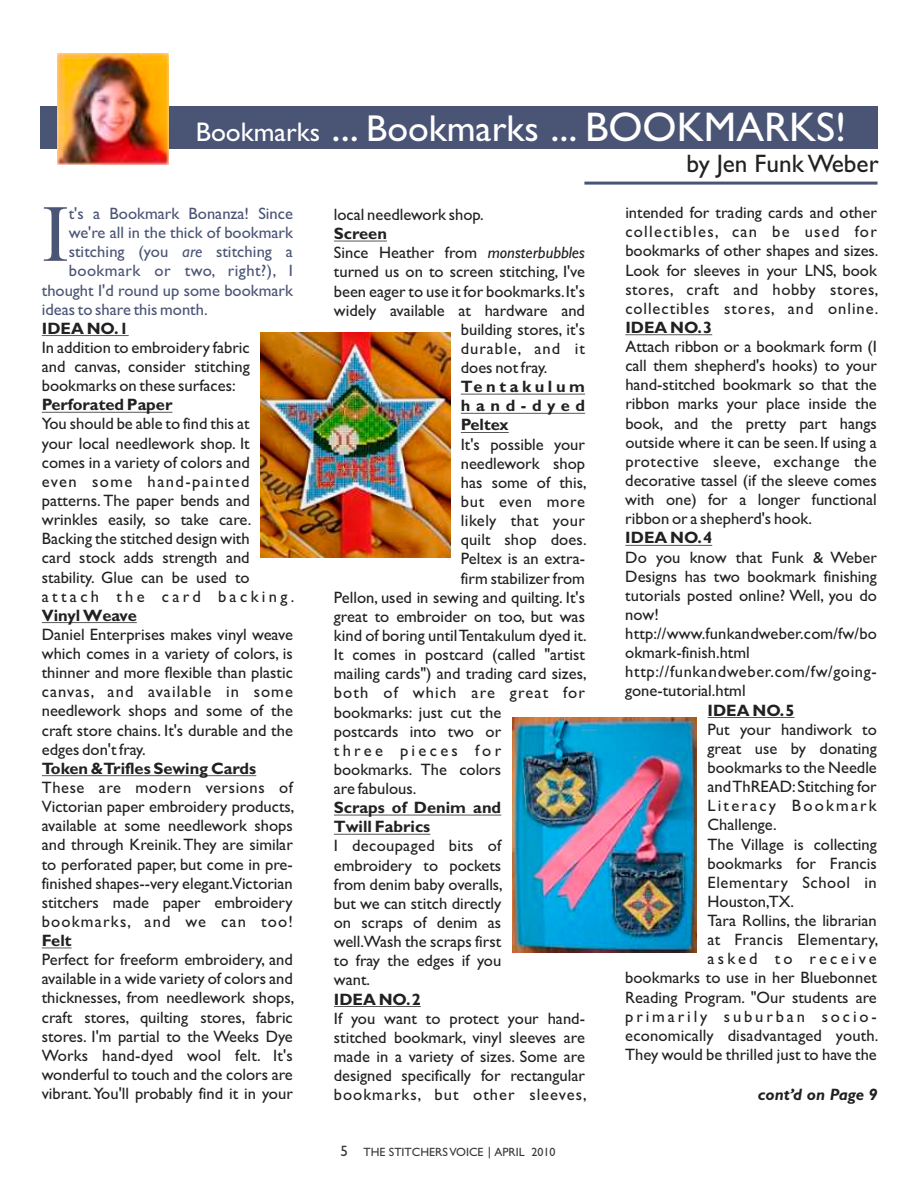
<style>
.page{position:relative;width:918px;height:1188px;background:#fff}
.page>*{position:absolute;margin:0;border:0;box-sizing:border-box;transform-origin:0 0}
.t1{font:81px "Times New Roman";color:#4a5475}
.t2{font:41.55px "Gill Sans";color:#fff}
.t3{font:25.35px "Gill Sans";color:#212121}
.t4{font:16.5px/19.2px "Gill Sans";color:#212121;text-align:justify}
.t5{font:700 16.5px/19.2px "Gill Sans";color:#212121;text-align:justify}
.t6{font:16.5px/19.2px "Gill Sans";color:#4a5475}
.t7{font:16.5px "Gill Sans";letter-spacing:.2em;color:#212121}
.t8{font:16.5px "Gill Sans";letter-spacing:.025em;color:#4a5475}
.t9{font:16.5px "Gill Sans";letter-spacing:.175em;color:#212121}
.t10{font:16.5px "Gill Sans";letter-spacing:.07em;color:#212121}
.t11{font:16.5px "Gill Sans";letter-spacing:.02em;color:#212121}
.t12{font:16.5px "Gill Sans";letter-spacing:.035em;color:#212121}
.t13{font:16.5px "Gill Sans";letter-spacing:.13em;color:#212121}
.t14{font:16.5px "Gill Sans";letter-spacing:.03em;color:#212121}
.t15{font:16.5px "Gill Sans";letter-spacing:.06em;color:#212121}
.t16{font:italic 700 16.5px "Gill Sans";color:#212121}
.t17{font:16.5px "Gill Sans";letter-spacing:.05em;color:#212121}
.t18{font:12px "Gill Sans";color:#383838}
.s1{font-size:27px}
.s2{font-size:37.5px}
.s3{font-style:italic}
.s4{font-size:15px}
.s5{font-family:"Verdana"}
</style>
<div class="page">
<div style="left:40px;top:106px;width:838px;height:42px;background:#4a5475"></div>
<img style="left:57px;top:53px;width:111px;height:111px">
<hr style="left:584px;top:182px;width:294px;height:3px;background:#4a5475">
<hr style="left:42px;top:335px;width:87px;height:1px;background:#212121">
<hr style="left:42px;top:412px;width:130px;height:1px;background:#212121">
<hr style="left:42px;top:622px;width:95px;height:1px;background:#212121">
<hr style="left:42px;top:775px;width:214px;height:1px;background:#212121">
<hr style="left:42px;top:948px;width:30px;height:1px;background:#212121">
<hr style="left:334px;top:241px;width:53px;height:1px;background:#212121">
<hr style="left:461px;top:394px;width:124px;height:1px;background:#212121">
<hr style="left:461px;top:413px;width:124px;height:1px;background:#212121">
<hr style="left:461px;top:432px;width:48px;height:1px;background:#212121">
<hr style="left:334px;top:815px;width:167px;height:1px;background:#212121">
<hr style="left:334px;top:834px;width:96px;height:1px;background:#212121">
<hr style="left:334px;top:1006px;width:87px;height:1px;background:#212121">
<hr style="left:625px;top:334px;width:87px;height:1px;background:#212121">
<hr style="left:625px;top:545px;width:87px;height:1px;background:#212121">
<hr style="left:708px;top:717px;width:87px;height:1px;background:#212121">
<img style="left:512px;top:717px;width:185px;height:236px">
<img style="left:261px;top:332px;width:189px;height:226px">
<h2 class="t2" style="left:196px;top:112px;width:652px"><span class="s1">Bookmarks</span> ... <span class="s2">Bookmarks</span> ... BOOKMARKS!</h2>
<h1 class="t1" style="left:42px;top:205px;width:28px">I</h1>
<p class="t6" style="left:69px;top:206px;width:226px">t's a Bookmark Bonanza! Since we're all in the thick of bookmark</p>
<p class="t6" style="left:69px;top:244px;width:226px">stitching (you <span class="s3">are</span> stitching a</p>
<p class="t8" style="left:69px;top:265px;width:226px">bookmark or two, right?), I</p>
<p class="t6" style="left:42px;top:282px;width:253px">thought I'd round up some bookmark</p>
<p class="t6" style="left:42px;top:301px;width:167px">ideas to share this month.</p>
<p class="t5" style="left:42px;top:320px;width:88px">IDEA NO.1</p>
<p class="t4" style="left:42px;top:340px;width:209px">In addition to embroidery fabric and canvas, consider stitching bookmarks on these surfaces:</p>
<p class="t5" style="left:42px;top:397px;width:132px">Perforated Paper</p>
<p class="t4" style="left:42px;top:416px;width:254px;text-align:left">You should be able to find this at<br>your local needlework shop. It comes in a variety of colors and<br>even some hand-painted patterns. The paper bends and wrinkles easily, so take care.<br>Backing the stitched design with<br>card stock adds strength and stability. Glue can be used to attach the card backing.</p>
<p class="t5" style="left:42px;top:607px;width:96px">Vinyl Weave</p>
<p class="t4" style="left:42px;top:627px;width:253px">Daniel Enterprises makes vinyl weave which comes in a variety of colors, is thinner and more flexible than plastic canvas, and available in some needlework shops and some of the craft store chains. It's durable and the edges don't fray.</p>
<p class="t5" style="left:42px;top:760px;width:216px">Token &amp; Trifles Sewing Cards</p>
<p class="t4" style="left:42px;top:780px;width:254px">These are modern versions of Victorian paper embroidery products, available at some needlework shops and through Kreinik.They are similar to perforated paper, but come in pre&shy;finished shapes--very elegant.Victorian stitchers made paper embroidery bookmarks, and we can too!</p>
<p class="t5" style="left:42px;top:933px;width:31px">Felt</p>
<p class="t4" style="left:42px;top:952px;width:254px">Perfect for freeform embroidery, and available in a wide variety of colors and thicknesses, from needlework shops, craft stores, quilting stores, fabric stores. I'm partial to the Weeks Dye Works hand-dyed wool felt. It's wonderful to touch and the colors are vibrant.You'll probably find it in your</p>
<p class="t4" style="left:334px;top:207px;width:152px">local needlework shop.</p>
<p class="t5" style="left:334px;top:226px;width:55px">Screen</p>
<p class="t4" style="left:334px;top:245px;width:253px">Since Heather from <span class="s3">monsterbubbles</span></p>
<p class="t4" style="left:334px;top:264px;width:253px">turned us on to screen stitching, I've</p>
<p class="t4" style="left:334px;top:283px;width:253px">been eager to use it for bookmarks.It's</p>
<p class="t4" style="left:334px;top:302px;width:253px">widely available at hardware and</p>
<p class="t4" style="left:461px;top:321px;width:126px">building stores, it's</p>
<p class="t15" style="left:461px;top:343px;width:126px">durable, and it</p>
<p class="t4" style="left:461px;top:360px;width:88px">does not fray.</p>
<p class="t5" style="left:461px;top:379px;width:126px">Tentakulum hand-dyed Peltex</p>
<p class="t4" style="left:461px;top:436px;width:126px">It's possible your</p>
<p class="t4" style="left:461px;top:455px;width:126px">needlework shop</p>
<p class="t4" style="left:461px;top:474px;width:127px">has some of this,</p>
<p class="t17" style="left:461px;top:496px;width:126px">but even more</p>
<p class="t14" style="left:461px;top:515px;width:126px">likely that your</p>
<p class="t4" style="left:461px;top:532px;width:127px">quilt shop does.</p>
<p class="t4" style="left:461px;top:551px;width:126px">Peltex is an extra-</p>
<p class="t4" style="left:461px;top:570px;width:126px">firm stabilizer from</p>
<p class="t4" style="left:334px;top:589px;width:253px">Pellon, used in sewing and quilting. It's</p>
<p class="t4" style="left:334px;top:608px;width:253px">great to embroider on too, but was</p>
<p class="t4" style="left:334px;top:628px;width:254px">kind of boring until Tentakulum dyed it.</p>
<p class="t4" style="left:334px;top:647px;width:253px">It comes in postcard (called "artist</p>
<p class="t4" style="left:334px;top:666px;width:254px">mailing cards") and trading card sizes,</p>
<p class="t10" style="left:334px;top:687px;width:253px">both of which are great for</p>
<p class="t4" style="left:334px;top:704px;width:169px">bookmarks: just cut the</p>
<p class="t4" style="left:334px;top:723px;width:169px">postcards into two or</p>
<p class="t7" style="left:334px;top:744px;width:169px">three pieces for</p>
<p class="t4" style="left:334px;top:762px;width:169px">bookmarks. The colors</p>
<p class="t4" style="left:334px;top:781px;width:84px">are fabulous.</p>
<p class="t5" style="left:334px;top:800px;width:169px">Scraps of Denim and<br>Twill Fabrics</p>
<p class="t4" style="left:334px;top:838px;width:171px">I decoupaged bits of embroidery to pockets from denim baby overalls, but we can stitch directly on scraps of denim as well.Wash the scraps first to fray the edges if you want.</p>
<p class="t5" style="left:334px;top:991px;width:88px">IDEA NO.2</p>
<p class="t4" style="left:334px;top:1010px;width:254px">If you want to protect your hand&shy;stitched bookmark, vinyl sleeves are made in a variety of sizes. Some are designed specifically for rectangular bookmarks, but other sleeves,</p>
<p class="t18" style="left:341px;top:1148px;width:216px"><span class="s4">5</span> THE STITCHERS VOICE <span class="s5">|</span> APRIL 2010</p>
<h3 class="t3" style="left:686px;top:155px;width:194px">by Jen Funk Weber</h3>
<p class="t4" style="left:625px;top:205px;width:255px">intended for trading cards and other collectibles, can be used for bookmarks of other shapes and sizes.<br>Look for sleeves in your LNS, book stores, craft and hobby stores, collectibles stores, and online.</p>
<p class="t5" style="left:625px;top:320px;width:88px">IDEA NO.3</p>
<p class="t4" style="left:625px;top:339px;width:253px">Attach ribbon or a bookmark form (I call them shepherd's hooks) to your hand-stitched bookmark so that the ribbon marks your place inside the book, and the pretty part hangs outside where it can be seen. If using a protective sleeve, exchange the decorative tassel (if the sleeve comes with one) for a longer functional ribbon or a shepherd's hook.</p>
<p class="t5" style="left:625px;top:530px;width:88px">IDEA NO.4</p>
<p class="t4" style="left:625px;top:549px;width:253px;text-align:left">Do you know that Funk &amp; Weber<br>Designs has two bookmark finishing tutorials posted online? Well, you do now! http://www.funkandweber.com/fw/bo okmark-finish.html http://funkandweber.com/fw/going&shy;gone-tutorial.html</p>
<p class="t5" style="left:708px;top:702px;width:88px">IDEA NO.5</p>
<p class="t4" style="left:708px;top:721px;width:171px">Put your handiwork to</p>
<p class="t4" style="left:708px;top:740px;width:171px">great use by donating</p>
<p class="t4" style="left:708px;top:760px;width:171px">bookmarks to the Needle</p>
<p class="t4" style="left:708px;top:779px;width:171px">and ThREAD:Stitching for</p>
<p class="t13" style="left:708px;top:800px;width:171px">Literacy Bookmark</p>
<p class="t4" style="left:708px;top:817px;width:71px">Challenge.</p>
<p class="t4" style="left:708px;top:836px;width:171px">The Village is collecting</p>
<p class="t4" style="left:708px;top:855px;width:171px">bookmarks for Francis</p>
<p class="t12" style="left:708px;top:876px;width:171px">Elementary School in</p>
<p class="t4" style="left:708px;top:894px;width:88px">Houston,TX.</p>
<p class="t4" style="left:708px;top:913px;width:171px">Tara Rollins, the librarian</p>
<p class="t11" style="left:708px;top:934px;width:172px">at Francis Elementary,</p>
<p class="t7" style="left:708px;top:953px;width:171px">asked to receive</p>
<p class="t4" style="left:625px;top:970px;width:253px">bookmarks to use in her Bluebonnet</p>
<p class="t4" style="left:625px;top:989px;width:253px">Reading Program. "Our students are</p>
<p class="t9" style="left:625px;top:1010px;width:253px">primarily suburban socio-</p>
<p class="t4" style="left:625px;top:1027px;width:255px">economically disadvantaged youth.</p>
<p class="t4" style="left:625px;top:1047px;width:253px">They would be thrilled just to have the</p>
<p class="t16" style="left:758px;top:1088px;width:121px">cont’d on Page 9</p>
</div>
